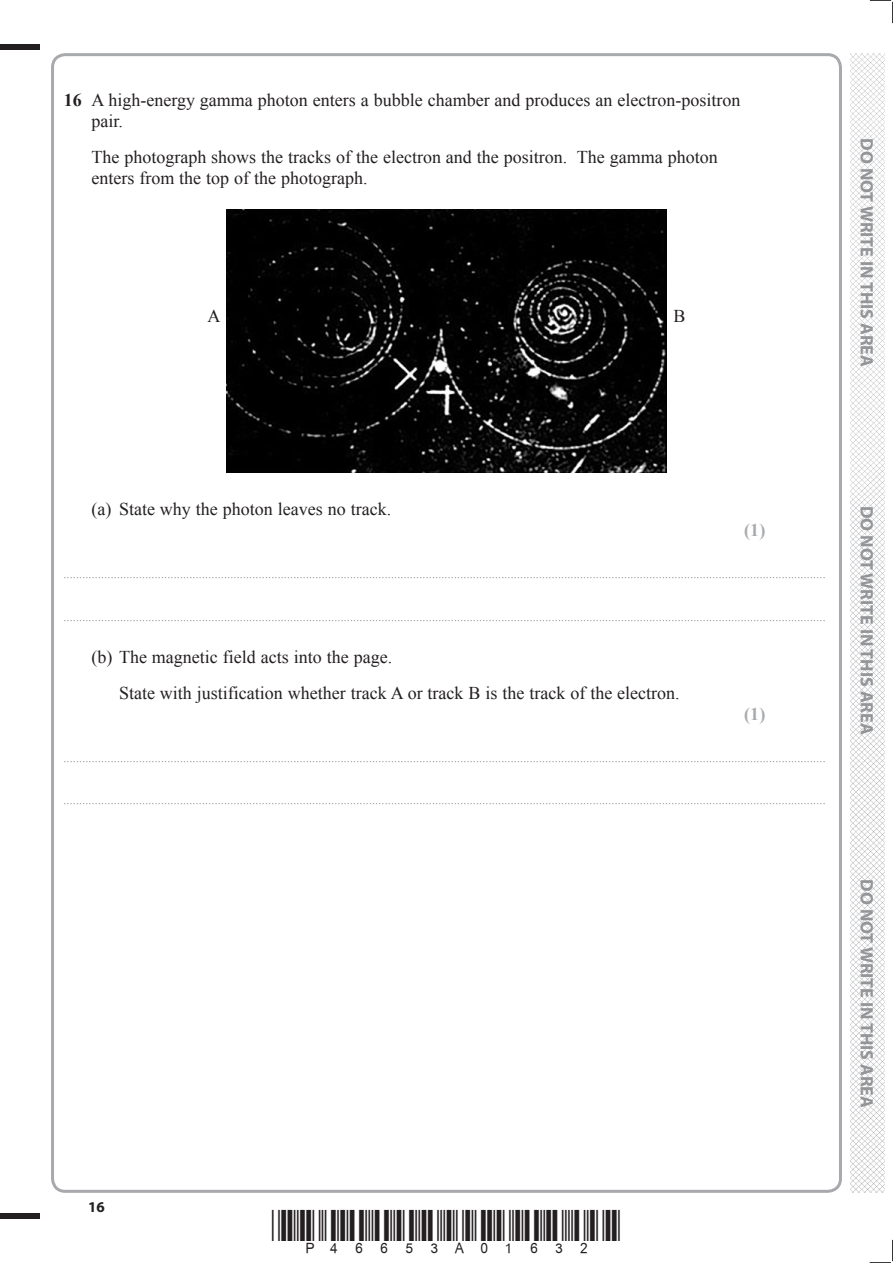
<style>
.page{position:relative;width:893px;height:1263px;background:#fff}
.page>*{position:absolute;margin:0;border:0;box-sizing:border-box;transform-origin:0 0}
.t1{font:18px/21px "Times New Roman";color:#231f20}
.t2{font:700 18px "Myriad Pro";color:#939598}
.t3{font:700 18px "Times New Roman";color:#a8a9ad}
.t4{font:700 15px "Myriad Pro";color:#231f20}
.t5{font:9px "Times New Roman";color:#231f20}
.s1{font-weight:700}
</style>
<div class="page">
<div style="left:0;top:44px;width:40px;height:5px;background:#231f20"></div>
<div style="left:0;top:1214px;width:40px;height:5px;background:#231f20"></div>
<svg style="left:870px;top:0;width:23px;height:23px"></svg>
<svg style="left:870px;top:1240px;width:23px;height:23px"></svg>
<img style="left:850px;top:53px;width:34px;height:1140px">
<img style="left:227px;top:210px;width:440px;height:263px">
<h1 class="t1" style="left:91px;top:89px;width:650px;text-indent:-28px"><span class="s1">16</span> A high‑energy gamma photon enters a bubble chamber and produces an electron‑positron pair.</h1>
<h1 class="t1" style="left:91px;top:146px;width:628px">The photograph shows the tracks of the electron and the positron. The gamma photon enters from the top of the photograph.</h1>
<h1 class="t1" style="left:208px;top:306px;width:14px">A</h1>
<h1 class="t1" style="left:673px;top:306px;width:14px">B</h1>
<h1 class="t2" style="left:878px;top:138px;width:230px;rotate:90deg">DO NOT WRITE IN THIS AREA</h1>
<h1 class="t1" style="left:91px;top:498px;width:301px">(a) State why the photon leaves no track.</h1>
<h1 class="t3" style="left:744px;top:518px;width:23px">(1)</h1>
<p class="t5" style="left:64px;top:569px;width:763px">..................................................................................................................................................................................................................................................</p>
<p class="t5" style="left:64px;top:612px;width:763px">..................................................................................................................................................................................................................................................</p>
<h1 class="t1" style="left:119px;top:638px;width:562px;line-height:36px;text-indent:-28px">(b) The magnetic field acts into the page.<br>State with justification whether track A or track B is the track of the electron.</h1>
<h1 class="t3" style="left:744px;top:701px;width:23px">(1)</h1>
<p class="t5" style="left:64px;top:753px;width:763px">..................................................................................................................................................................................................................................................</p>
<p class="t5" style="left:64px;top:795px;width:763px">..................................................................................................................................................................................................................................................</p>
<h1 class="t2" style="left:878px;top:506px;width:230px;rotate:90deg">DO NOT WRITE IN THIS AREA</h1>
<h1 class="t2" style="left:878px;top:879px;width:230px;rotate:90deg">DO NOT WRITE IN THIS AREA</h1>
<h2 class="t4" style="left:88px;top:1197px;width:18px">16</h2>
</div>
